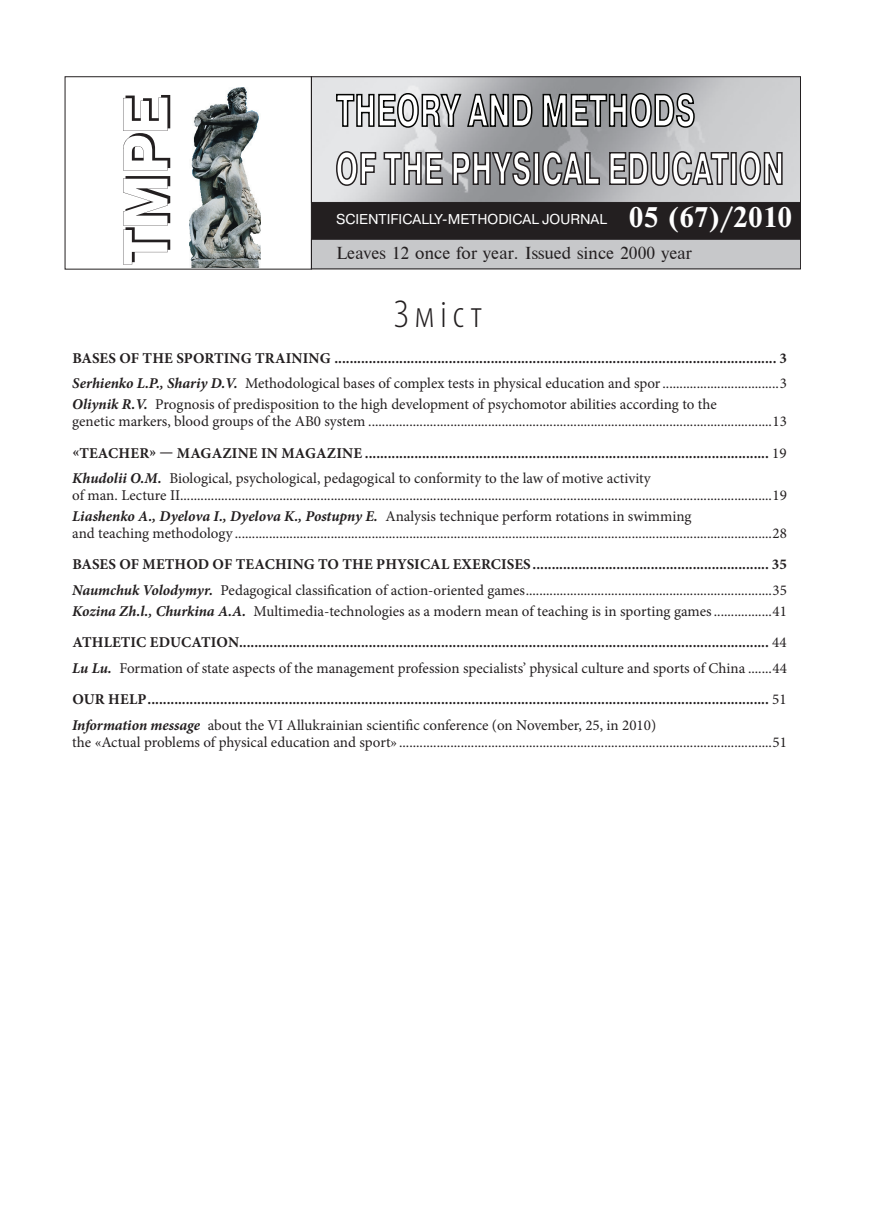
<style>
.page{position:relative;width:872px;height:1212px;background:#fff}
.page>*{position:absolute;margin:0;border:0;box-sizing:border-box;transform-origin:0 0}
.t1{font:300 condensed 39px "Myriad Pro";letter-spacing:.155em;color:#231f20}
.t2{font:16.5px "A Classic Times ET";color:#231f20}
.t3{font:15px/16.8px "Minion Pro";color:#231f20}
.t4{font:700 15px/25.3px "Minion Pro";letter-spacing:.01em;color:#231f20}
.t5{font:14.25px "Pragmatica C";color:#fff}
.s1{font-family:"A Classic Times ET Bold";font-size:27px}
.s2{font-style:italic}
.s3{font-weight:400}
.s4{font-weight:700;font-style:italic}
.s5{font-weight:700}
</style>
<div class="page">
<div style="left:312px;top:203px;width:488px;height:36px;background:#231f20"></div>
<div style="left:311px;top:239px;width:489px;height:30px;background:#c7c8ca"></div>
<div style="left:311px;top:239px;width:489px;height:30px;border:1px solid #231f20"></div>
<img style="left:190px;top:87px;width:70px;height:180px">
<svg style="left:123px;top:95px;width:47px;height:170px"></svg>
<div style="left:311px;top:77px;width:489px;height:126px;border:1px solid #231f20"></div>
<svg style="left:335px;top:92px;width:360px;height:37px"></svg>
<svg style="left:335px;top:150px;width:448px;height:37px"></svg>
<p class="t5" style="left:336px;top:211px;width:458px">SCIENTIFICALLY-METHODICAL JOURNAL <span class="s1">05 (67)/2010</span></p>
<p class="t2" style="left:336px;top:244px;width:357px">Leaves 12 once for year. Issued since 2000 year</p>
<h1 class="t1" style="left:394px;top:291px;width:89px">Зміст</h1>
<p class="t4" style="left:72px;top:345px;width:716px">BASES OF THE SPORTING TRAINING .................................................................................................................... 3<br><span class="s2">Serhienko L.P., Shariy D.V.</span> <span class="s3">Methodological bases of complex tests in physical education and spor..................................3</span></p>
<p class="t3" style="left:72px;top:396px;width:716px"><span class="s4">Oliynik R.V.</span> Prognosis of predisposition to the high development of psychomotor abilities according to the<br>genetic markers, blood groups of the AB0 system ......................................................................................................................13</p>
<p class="t4" style="left:72px;top:440px;width:716px">«TEACHER» — MAGAZINE IN MAGAZINE .......................................................................................................... <span class="s3">19<br></span><span class="s2">Khudolii O.M.</span> <span class="s3">Biological, psychological, pedagogical to conformity to the law of motive activity</span></p>
<p class="t3" style="left:72px;top:485px;width:716px;line-height:21px">of man. Lecture ІI.............................................................................................................................................................................19<br><span class="s4">Liashenko A., Dyelova I., Dyelova K., Postupny E.</span> Analysis technique perform rotations in swimming</p>
<p class="t3" style="left:72px;top:524px;width:716px">and teaching methodology .............................................................................................................................................................28</p>
<p class="t3" style="left:72px;top:552px;width:716px;line-height:25.3px"><span class="s5">BASES OF METHOD OF TEACHING TO THE PHYSICAL EXERCISES.............................................................. 35<br></span><span class="s4">Naumchuk Volodymyr.</span> Pedagogical classification of action-oriented games........................................................................35</p>
<p class="t4" style="left:72px;top:595px;width:716px;line-height:31.7px"><span class="s2">Kozina Zh.l., Churkina А.А.</span> <span class="s3">Multimedia-technologies as a modern mean of teaching is in sporting games.................41<br></span>ATHLETIC EDUCATION........................................................................................................................................... <span class="s3">44</span></p>
<p class="t4" style="left:72px;top:652px;width:716px;line-height:31.7px"><span class="s2">Lu Lu.</span> <span class="s3">Formation of state aspects of the management profession specialists’ physical culture and sports of China .......44<br></span>OUR HELP................................................................................................................................................................... <span class="s3">51</span></p>
<p class="t3" style="left:72px;top:716px;width:716px"><span class="s4">Information message</span> about the VI Allukrainian scientific conference (on November, 25, in 2010)<br>the «Actual problems of physical education and sport» .............................................................................................................51</p>
</div>
